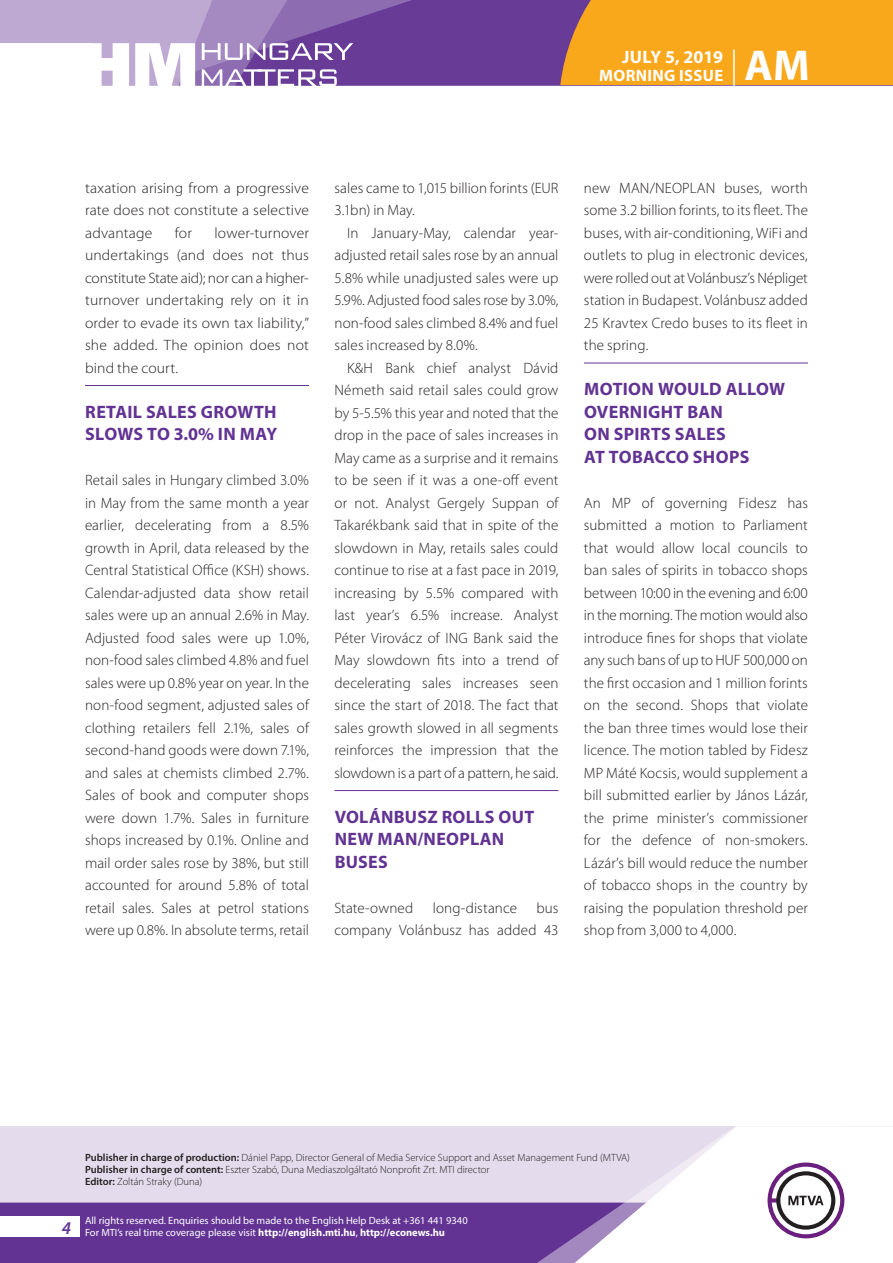
<style>
.page{position:relative;width:893px;height:1263px;background:#fff}
.page>*{position:absolute;margin:0;border:0;box-sizing:border-box;transform-origin:0 0}
.t1{font:700 43.35px "Myriad Pro";color:#fff}
._01_cimsor{font:700 18px/22.5px "Myriad Pro";letter-spacing:.015em;color:#623393}
.t2{font:700 18px "Myriad Pro";color:#fff}
.t3{font:700 16.5px "Myriad Pro";letter-spacing:.02em;color:#fff}
._03_kenyer_szöveg-1{font:300 15px/22.5px "Myriad Pro";letter-spacing:.01em;color:#231f20;text-align:justify}
._03_kenyer_szöveg-2{font:300 15px/22.5px "Myriad Pro";color:#231f20;text-align:justify}
._03_kenyer_szöveg-1-2{font:300 15px/22.5px "Myriad Pro";letter-spacing:.01em;color:#231f20;text-align:justify;scale:1.04 1}
.t4{font:300 10.5px "Myriad Pro";color:#231f20}
.t5{font:10.5px/12px "Myriad Pro";color:#fff}
.s1{font-weight:600}
.s2{font-weight:700}
</style>
<div class="page">
<div style="left:0;top:1126px;width:893px;height:137px;background:#e4dcec"></div>
<div style="left:0;top:1202px;width:506px;height:61px;background:#623393"></div>
<svg style="left:506px;top:1202px;width:69px;height:61px;background:#6b3e99"></svg>
<svg style="left:575px;top:1126px;width:318px;height:137px"></svg>
<div style="left:0;top:1216px;width:79px;height:20px;background:#fff"></div>
<div style="left:0;top:0;width:893px;height:85px;background:#683b97"></div>
<div style="left:560px;top:0;width:333px;height:85px;background:#f9a71b"></div>
<hr style="left:733px;top:49px;width:2px;height:37px;background:#fff">
<svg style="left:0;top:0;width:479px;height:86px"></svg>
<hr style="left:85px;top:385px;width:224px;height:1px;background:#623393">
<hr style="left:334px;top:790px;width:224px;height:1px;background:#623393">
<hr style="left:584px;top:363px;width:224px;height:1px;background:#623393">
<p class="t2" style="left:622px;top:45px;width:103px">JULY 5, 2019</p>
<p class="t3" style="left:599px;top:65px;width:125px">MORNING ISSUE</p>
<h1 class="t1" style="left:745px;top:37px;width:67px">AM</h1>
<p class="_03_kenyer_szöveg-1-2" style="left:85px;top:176px;width:217px">taxation arising from a progressive rate does not constitute a selective advantage</p>
<p class="_03_kenyer_szöveg-1-2" style="left:175px;top:221px;width:18px">for</p>
<p class="_03_kenyer_szöveg-1-2" style="left:85px;top:221px;width:217px;text-indent:129px">lower-turnover undertakings (and does not thus constitute State aid); nor can a higher&shy;turnover undertaking rely on it in order to evade its own tax liability,” she added. The opinion does not bind the court.</p>
<p class="_01_cimsor" style="left:85px;top:400px;width:193px">RETAIL SALES GROWTH<br>SLOWS TO 3.0% IN MAY</p>
<p class="_03_kenyer_szöveg-1" style="left:85px;top:469px;width:225px">Retail sales in Hungary climbed 3.0% in May from the same month a year earlier, decelerating from a 8.5% growth in April, data released by the Central Statistical Office (KSH) shows.<br>Calendar-adjusted data show retail sales were up an annual 2.6% in May.<br>Adjusted food sales were up 1.0%, non-food sales climbed 4.8% and fuel sales were up 0.8% year on year. In the non-food segment, adjusted sales of clothing retailers fell 2.1%, sales of second-hand goods were down 7.1%, and sales at chemists climbed 2.7%.<br>Sales of book and computer shops were down 1.7%. Sales in furniture shops increased by 0.1%. Online and mail order sales rose by 38%, but still accounted for around 5.8% of total retail sales. Sales at petrol stations were up 0.8%. In absolute terms, retail</p>
<p class="_03_kenyer_szöveg-1" style="left:334px;top:176px;width:225px">sales came to 1,015 billion forints (EUR<br>3.1bn) in May.</p>
<p class="_03_kenyer_szöveg-2" style="left:334px;top:221px;width:225px;text-indent:13px">In January-May, calendar year&shy;adjusted retail sales rose by an annual 5.8% while unadjusted sales were up 5.9%. Adjusted food sales rose by 3.0%, non-food sales climbed 8.4% and fuel sales increased by 8.0%.</p>
<p class="_03_kenyer_szöveg-2" style="left:334px;top:356px;width:225px;text-indent:13px">K&amp;H Bank chief analyst Dávid Németh said retail sales could grow by 5-5.5% this year and noted that the drop in the pace of sales increases in May came as a surprise and it remains to be seen if it was a one-off event or not. Analyst Gergely Suppan of Takarékbank said that in spite of the slowdown in May, retails sales could continue to rise at a fast pace in 2019, increasing by 5.5% compared with last year’s 6.5% increase. Analyst Péter Virovácz of ING Bank said the May slowdown fits into a trend of decelerating sales increases seen since the start of 2018. The fact that sales growth slowed in all segments reinforces the impression that the slowdown is a part of a pattern, he said.</p>
<p class="_01_cimsor" style="left:335px;top:805px;width:201px">VOLÁNBUSZ ROLLS OUT<br>NEW MAN/NEOPLAN<br>BUSES</p>
<p class="_03_kenyer_szöveg-1" style="left:334px;top:896px;width:80px">State-owned</p>
<p class="_03_kenyer_szöveg-1" style="left:433px;top:896px;width:86px">long-distance</p>
<p class="_03_kenyer_szöveg-1" style="left:334px;top:896px;width:225px;text-align:right">bus<br>company Volánbusz has added 43</p>
<p class="_03_kenyer_szöveg-1" style="left:584px;top:176px;width:225px">new MAN/NEOPLAN buses, worth some 3.2 billion forints, to its fleet. The buses, with air-conditioning, WiFi and outlets to plug in electronic devices, were rolled out at Volánbusz’s Népliget station in Budapest. Volánbusz added 25 Kravtex Credo buses to its fleet in the spring.</p>
<p class="_01_cimsor" style="left:584px;top:377px;width:203px">MOTION WOULD ALLOW<br>OVERNIGHT BAN<br>ON SPIRTS SALES<br>AT TOBACCO SHOPS</p>
<p class="_03_kenyer_szöveg-1" style="left:584px;top:491px;width:225px">An MP of governing Fidesz has submitted a motion to Parliament that would allow local councils to ban sales of spirits in tobacco shops between 10:00 in the evening and 6:00 in the morning. The motion would also introduce fines for shops that violate any such bans of up to HUF 500,000 on the first occasion and 1 million forints on the second. Shops that violate the ban three times would lose their licence. The motion tabled by Fidesz MP Máté Kocsis, would supplement a bill submitted earlier by János Lázár, the prime minister’s commissioner for the defence of non-smokers.<br>Lázár’s bill would reduce the number of tobacco shops in the country by raising the population threshold per shop from 3,000 to 4,000.</p>
<p class="t4" style="left:85px;top:1151px;width:546px"><span class="s1">Publisher in charge of production:</span> Dániel Papp, Director General of Media Service Support and Asset Management Fund (MTVA)</p>
<p class="t4" style="left:85px;top:1163px;width:406px"><span class="s1">Publisher in charge of content:</span> Eszter Szabó, Duna Mediaszolgáltató Nonprofit Zrt. MTI director</p>
<p class="t4" style="left:85px;top:1175px;width:119px"><span class="s1">Editor:</span> Zoltán Straky (Duna)</p>
<p class="t5" style="left:62px;top:1214px;width:407px;text-indent:23px">All rights reserved. Enquiries should be made to the English Help Desk at +361 441 9340<br><sup>4</sup> For MTI’s real time coverage please visit <span class="s2">http://english.mti.hu</span>, <span class="s2">http://econews.hu</span></p>
</div>
